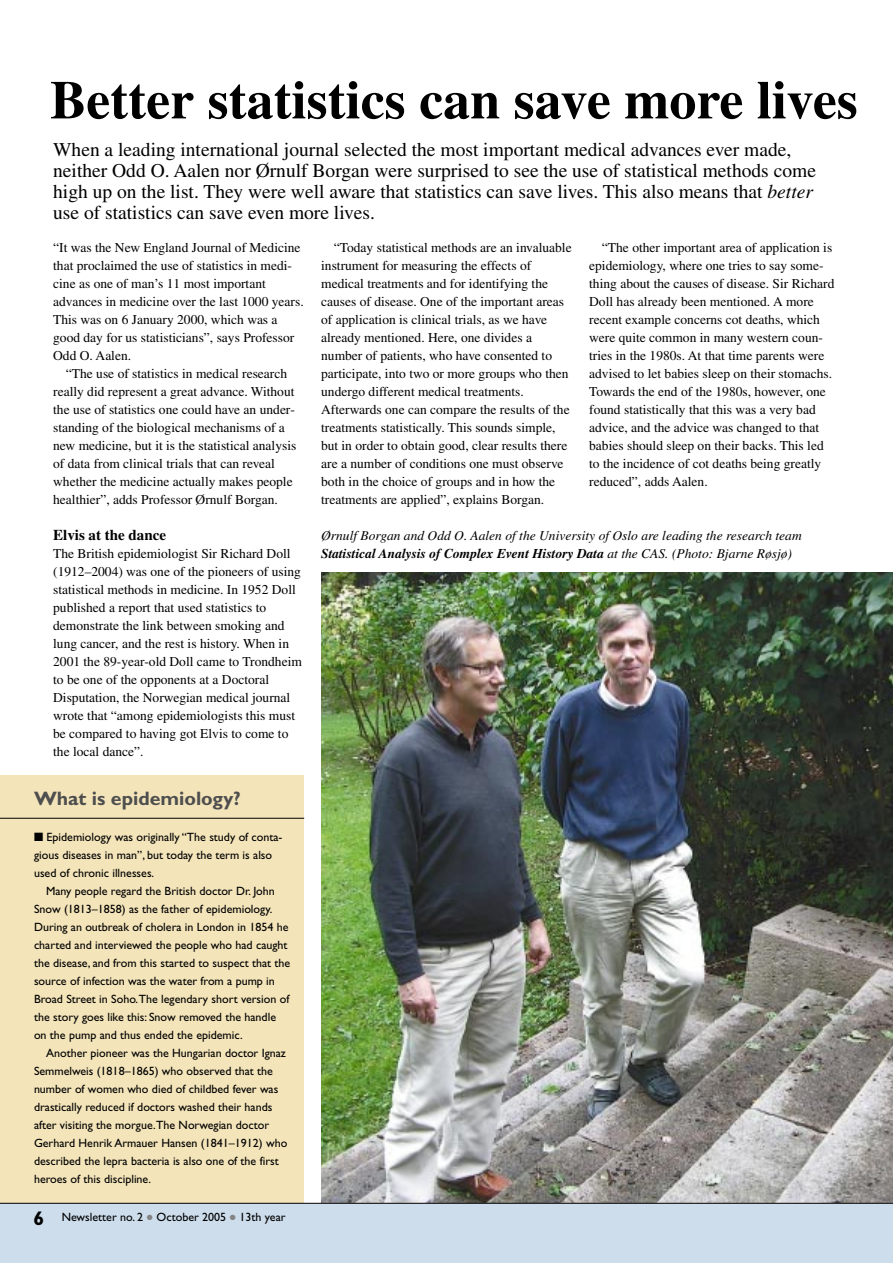
<style>
.page{position:relative;width:893px;height:1263px;background:#fff}
.page>*{position:absolute;margin:0;border:0;box-sizing:border-box;transform-origin:0 0}
.t1{font:700 54px "Times";color:#000}
.t2{font:19.5px/21px "Times";color:#000}
.t3{font:700 19.5px "Gill Sans";color:#4e4e4e}
.t4{font:700 15px "Times";color:#000}
.t5{font:13.5px/18px "Times";color:#000}
.t6{font:italic 13.5px/18px "Times";color:#000}
.t7{font:12px/18px "Gill Sans";color:#000}
.s1{font-style:italic}
.s2{font-weight:700;font-size:19.5px}
.s3{color:#848484}
.s4{font-weight:700}
</style>
<div class="page">
<div style="left:0;top:776px;width:304px;height:430px;background:#f3e4b9"></div>
<img style="left:321px;top:572px;width:571px;height:631px">
<div style="left:0;top:1203px;width:892px;height:60px;background:#cdddec"></div>
<hr style="left:0;top:1203px;width:892px;height:1px;background:#000">
<hr style="left:0;top:818px;width:304px;height:1px;background:#000">
<h1 class="t1" style="left:50px;top:81px;width:809px">Better statistics can save more lives</h1>
<p class="t2" style="left:53px;top:141px;width:764px">When a leading international journal selected the most important medical advances ever made, neither Odd O. Aalen nor Ørnulf Borgan were surprised to see the use of statistical methods come high up on the list. They were well aware that statistics can save lives. This also means that <span class="s1">better </span>use of statistics can save even more lives.</p>
<p class="t5" style="left:53px;top:240px;width:252px">“It was the New England Journal of Medicine that proclaimed the use of statistics in medi&shy;cine as one of man’s 11 most important advances in medicine over the last 1000 years.<br>This was on 6 January 2000, which was a good day for us statisticians”, says Professor Odd O. Aalen.</p>
<p class="t5" style="left:53px;top:366px;width:245px;text-indent:13px">“The use of statistics in medical research really did represent a great advance. Without the use of statistics one could have an under&shy;standing of the biological mechanisms of a new medicine, but it is the statistical analysis of data from clinical trials that can reveal whether the medicine actually makes people healthier”, adds Professor Ørnulf Borgan.</p>
<p class="t4" style="left:53px;top:530px;width:114px">Elvis at the dance</p>
<p class="t5" style="left:53px;top:546px;width:250px">The British epidemiologist Sir Richard Doll (1912–2004) was one of the pioneers of using statistical methods in medicine. In 1952 Doll published a report that used statistics to demonstrate the link between smoking and lung cancer, and the rest is history. When in 2001 the 89-year-old Doll came to Trondheim to be one of the opponents at a Doctoral Disputation, the Norwegian medical journal wrote that “among epidemiologists this must be compared to having got Elvis to come to the local dance”.</p>
<h2 class="t3" style="left:34px;top:792px;width:208px">What is epidemiology?</h2>
<p class="t7" style="left:34px;top:830px;width:250px">■ Epidemiology was originally “The study of conta&shy;gious diseases in man”, but today the term is also used of chronic illnesses.</p>
<p class="t7" style="left:34px;top:884px;width:258px;text-indent:12px">Many people regard the British doctor Dr. John Snow (1813–1858) as the father of epidemiology.<br>During an outbreak of cholera in London in 1854 he charted and interviewed the people who had caught the disease, and from this started to suspect that the source of infection was the water from a pump in Broad Street in Soho.The legendary short version of the story goes like this: Snow removed the handle on the pump and thus ended the epidemic.</p>
<p class="t7" style="left:34px;top:1046px;width:255px;text-indent:12px">Another pioneer was the Hungarian doctor Ignaz Semmelweis (1818–1865) who observed that the number of women who died of childbed fever was drastically reduced if doctors washed their hands after visiting the morgue.The Norwegian doctor Gerhard Henrik Armauer Hansen (1841–1912) who described the lepra bacteria is also one of the first heroes of this discipline.</p>
<p class="t7" style="left:33px;top:1209px;width:254px"><span class="s2">6</span> Newsletter no. 2 <span class="s3">●</span> October 2005 <span class="s3">●</span> 13th year</p>
<p class="t5" style="left:321px;top:240px;width:252px;text-indent:13px">“Today statistical methods are an invaluable instrument for measuring the effects of medical treatments and for identifying the causes of disease. One of the important areas of application is clinical trials, as we have already mentioned. Here, one divides a number of patients, who have consented to participate, into two or more groups who then undergo different medical treatments.<br>Afterwards one can compare the results of the treatments statistically. This sounds simple, but in order to obtain good, clear results there are a number of conditions one must observe both in the choice of groups and in how the treatments are applied”, explains Borgan.</p>
<p class="t5" style="left:589px;top:240px;width:247px;text-indent:13px">“The other important area of application is epidemiology, where one tries to say some&shy;thing about the causes of disease. Sir Richard Doll has already been mentioned. A more recent example concerns cot deaths, which were quite common in many western coun&shy;tries in the 1980s. At that time parents were advised to let babies sleep on their stomachs.<br>Towards the end of the 1980s, however, one found statistically that this was a very bad advice, and the advice was changed to that babies should sleep on their backs. This led to the incidence of cot deaths being greatly reduced”, adds Aalen.</p>
<p class="t6" style="left:321px;top:528px;width:482px">Ørnulf Borgan and Odd O. Aalen of the University of Oslo are leading the research team<br><span class="s4">Statistical Analysis of Complex Event History Data</span> at the CAS. (Photo: Bjarne Røsjø)</p>
</div>
